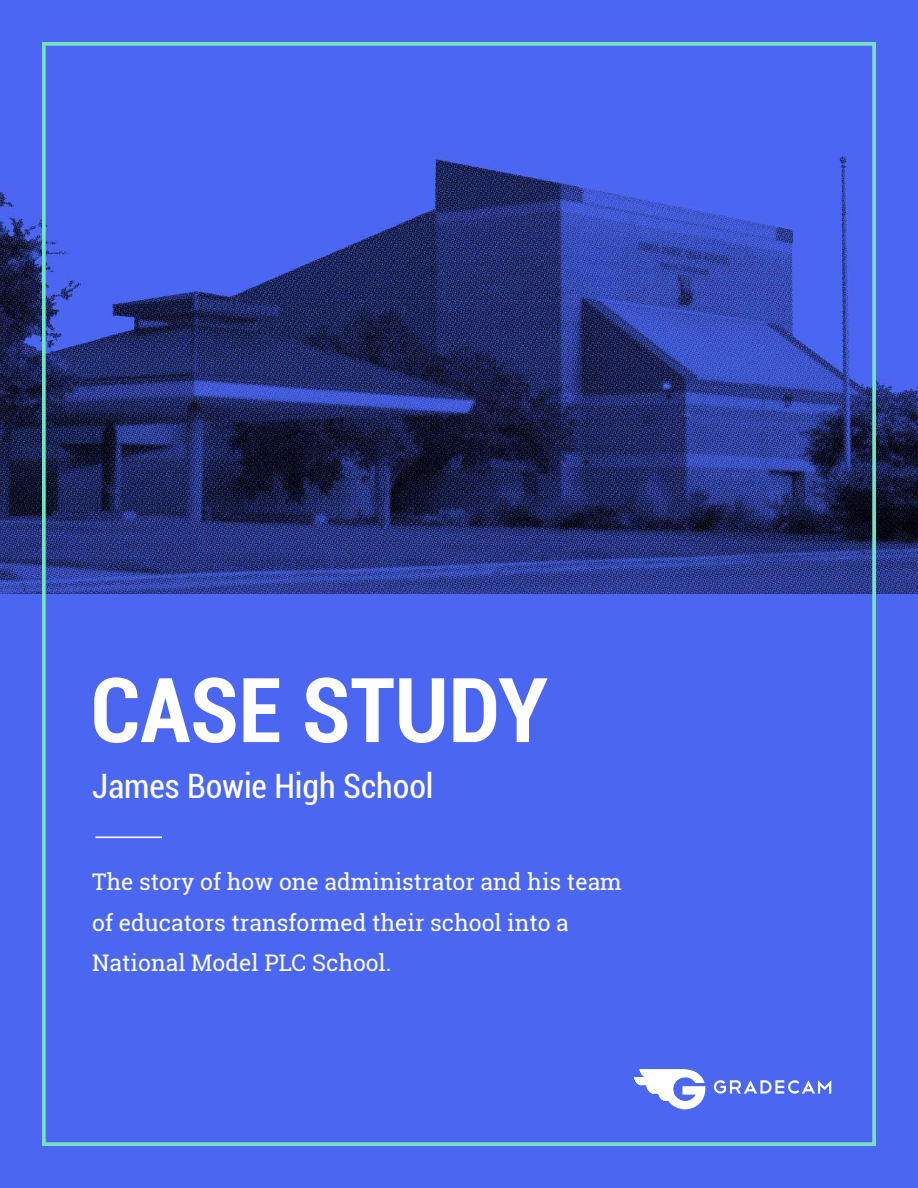
<style>
.page{position:relative;width:918px;height:1188px;background:#4b67f2}
.page>*{position:absolute;margin:0;border:0;box-sizing:border-box;transform-origin:0 0}
.t1{font:700 condensed 89.7px "Roboto";color:#fff}
.t2{font:condensed 33.6px "Roboto";color:#fff}
.t3{font:22.95px/40.5px "Roboto Slab";color:#fff}
</style>
<div class="page">
<img style="left:0;top:154px;width:918px;height:440px">
<div style="left:42px;top:42px;width:834px;height:1104px;border:4px solid #77e0c1"></div>
<svg style="left:714px;top:1080px;width:117px;height:14px"></svg>
<svg style="left:634px;top:1069px;width:71px;height:40px"></svg>
<hr style="left:95px;top:837px;width:67px;height:1px;background:#fff">
<h1 class="t1" style="left:91px;top:647px;width:459px">CASE STUDY</h1>
<h2 class="t2" style="left:92px;top:762px;width:343px">James Bowie High School</h2>
<p class="t3" style="left:92px;top:861px;width:531px">The story of how one administrator and his team of educators transformed their school into a<br>National Model PLC School.</p>
</div>
